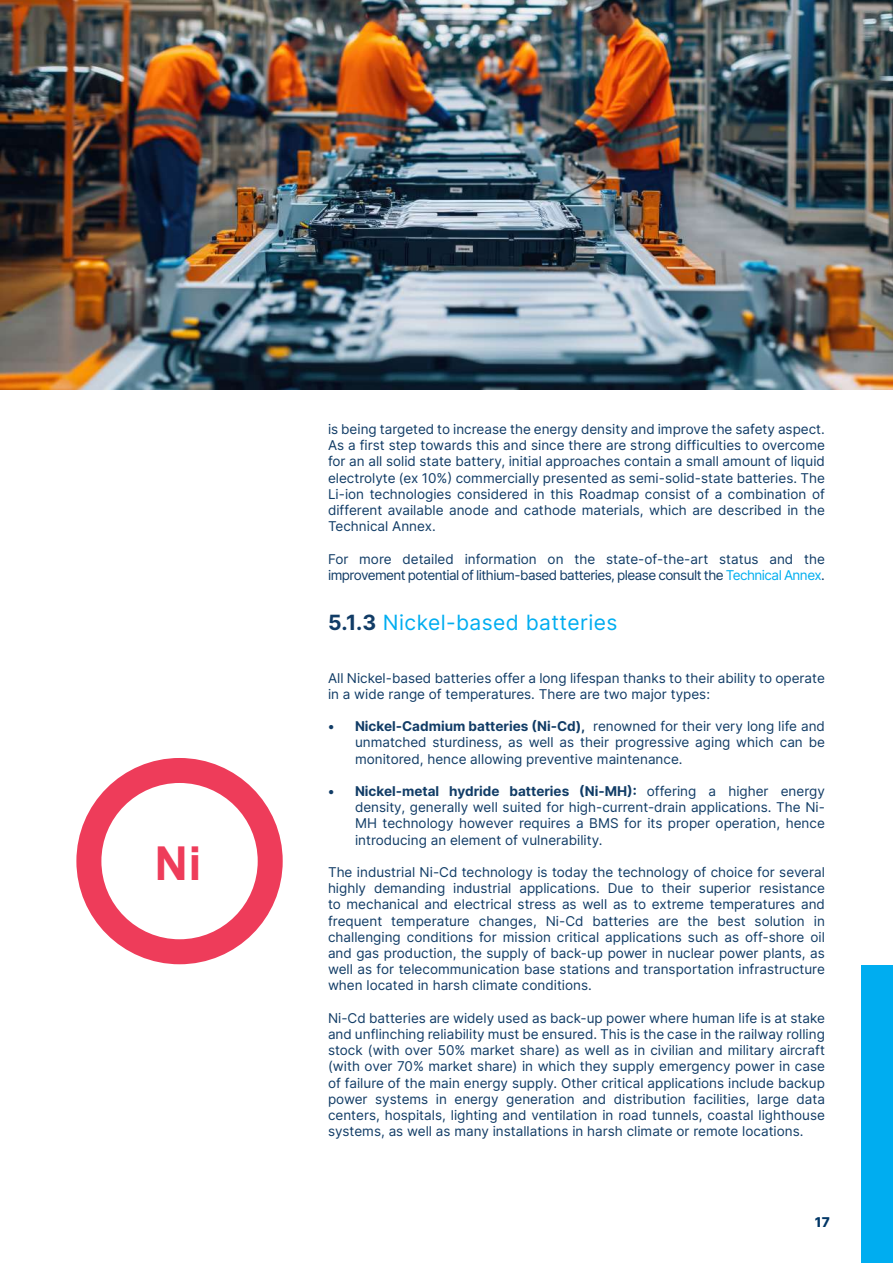
<style>
.page{position:relative;width:893px;height:1263px;background:#fff}
.page>*{position:absolute;margin:0;border:0;box-sizing:border-box;transform-origin:0 0}
.t1{font:700 46.8px "Arial";color:#ee3c5a}
.t2{font:21px "Inter";letter-spacing:.02em;color:#00adf0}
.t3{font:13.5px/16.2px "Inter";color:#113c66;text-align:justify}
.t4{font:13.5px/16.2px "Inter";letter-spacing:-.04em;color:#113c66}
.t5{font:800 13.5px "Inter";color:#003666}
.s1{color:#00aeef}
.s2{font-weight:700;color:#113c66}
.s3{font-weight:700}
</style>
<div class="page">
<div style="left:861px;top:965px;width:32px;height:298px;background:#00adf0"></div>
<div style="left:77px;top:758px;width:206px;height:206px;background:#ee3c5a;border-radius:50%"></div>
<div style="left:101px;top:783px;width:157px;height:156px;background:#fff;border-radius:50%"></div>
<img style="left:0;top:0;width:893px;height:389px">
<h1 class="t1" style="left:155px;top:830px;width:48px">Ni</h1>
<p class="t3" style="left:328px;top:421px;width:498px">is being targeted to increase the energy density and improve the safety aspect.<br>As a first step towards this and since there are strong difficulties to overcome for an all solid state battery, initial approaches contain a small amount of liquid electrolyte (ex 10%) commercially presented as semi-solid-state batteries. The Li-ion technologies considered in this Roadmap consist of a combination of different available anode and cathode materials, which are described in the Technical Annex.</p>
<p class="t4" style="left:328px;top:550px;width:498px">For more detailed information on the state-of-the-art status and the improvement potential of lithium-based batteries, please consult the <span class="s1">Technical Annex</span>.</p>
<h2 class="t2" style="left:328px;top:607px;width:291px"><span class="s2">5.1.3</span> Nickel-based batteries</h2>
<p class="t3" style="left:328px;top:669px;width:498px">All Nickel-based batteries offer a long lifespan thanks to their ability to operate in a wide range of temperatures. There are two major types:</p>
<p class="t3" style="left:355px;top:718px;width:471px;text-indent:-27px"><span class="s3">• Nickel-Cadmium batteries (Ni-Cd),</span> renowned for their very long life and unmatched sturdiness, as well as their progressive aging which can be monitored, hence allowing preventive maintenance.</p>
<p class="t3" style="left:355px;top:783px;width:471px;text-indent:-27px"><span class="s3">• Nickel-metal hydride batteries (Ni-MH):</span> offering a higher energy density, generally well suited for high-current-drain applications. The Ni-MH technology however requires a BMS for its proper operation, hence introducing an element of vulnerability.</p>
<p class="t3" style="left:328px;top:864px;width:498px">The industrial Ni-Cd technology is today the technology of choice for several highly demanding industrial applications. Due to their superior resistance to mechanical and electrical stress as well as to extreme temperatures and frequent temperature changes, Ni-Cd batteries are the best solution in challenging conditions for mission critical applications such as off-shore oil and gas production, the supply of back-up power in nuclear power plants, as well as for telecommunication base stations and transportation infrastructure when located in harsh climate conditions.</p>
<p class="t3" style="left:328px;top:1009px;width:498px">Ni-Cd batteries are widely used as back-up power where human life is at stake and unflinching reliability must be ensured. This is the case in the railway rolling stock (with over 50% market share) as well as in civilian and military aircraft (with over 70% market share) in which they supply emergency power in case of failure of the main energy supply. Other critical applications include backup power systems in energy generation and distribution facilities, large data centers, hospitals, lighting and ventilation in road tunnels, coastal lighthouse systems, as well as many installations in harsh climate or remote locations.</p>
<p class="t5" style="left:815px;top:1212px;width:16px">17</p>
</div>
